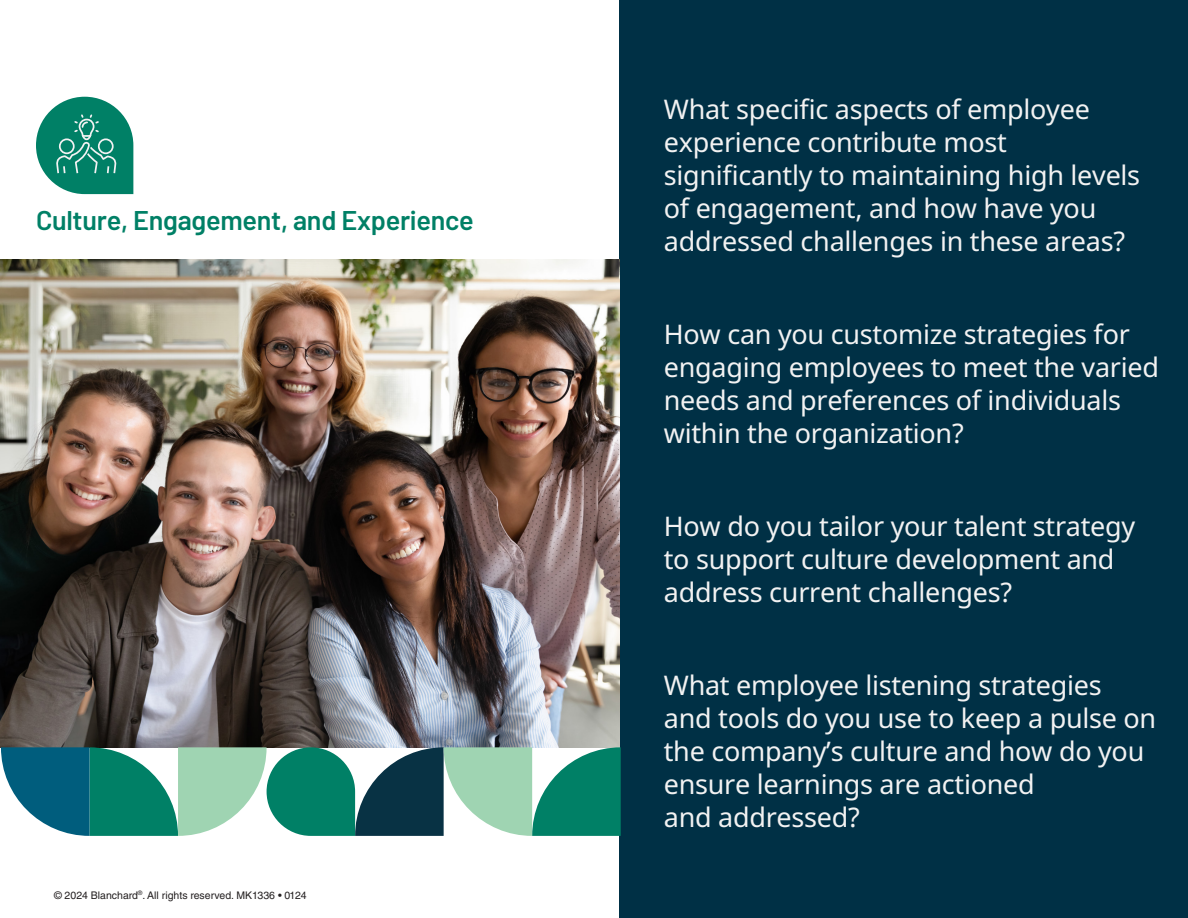
<style>
.page{position:relative;width:1188px;height:918px;background:#fff}
.page>*{position:absolute;margin:0;border:0;box-sizing:border-box;transform-origin:0 0}
.Body{font:27px/33px "Noto Sans";letter-spacing:-.01em;color:#f2f2f2}
.Body-2{font:600 27px "Barlow";letter-spacing:-.01em;color:#008066}
.t1{font:10.5px "Helvetica LT Std";color:#231f20}
</style>
<div class="page">
<div style="left:620px;top:0;width:568px;height:918px;background:#003045"></div>
<img style="left:1px;top:259px;width:619px;height:488px">
<svg style="left:1px;top:747px;width:620px;height:89px"></svg>
<svg style="left:36px;top:97px;width:97px;height:97px"></svg>
<p class="Body-2" style="left:36px;top:200px;width:439px">Culture, Engagement, and Experience</p>
<p class="t1" style="left:54px;top:889px;width:254px">© 2024 Blanchard<sup>®</sup>. All rights reserved. MK1336 • 0124</p>
<p class="Body" style="left:664px;top:93px;width:478px">What specific aspects of employee experience contribute most significantly to maintaining high levels of engagement, and how have you addressed challenges in these areas?</p>
<p class="Body" style="left:664px;top:318px;width:497px">How can you customize strategies for engaging employees to meet the varied needs and preferences of individuals within the organization?</p>
<p class="Body" style="left:664px;top:510px;width:473px">How do you tailor your talent strategy to support culture development and address current challenges?</p>
<p class="Body" style="left:664px;top:669px;width:494px">What employee listening strategies and tools do you use to keep a pulse on the company’s culture and how do you ensure learnings are actioned<br>and addressed?</p>
</div>
